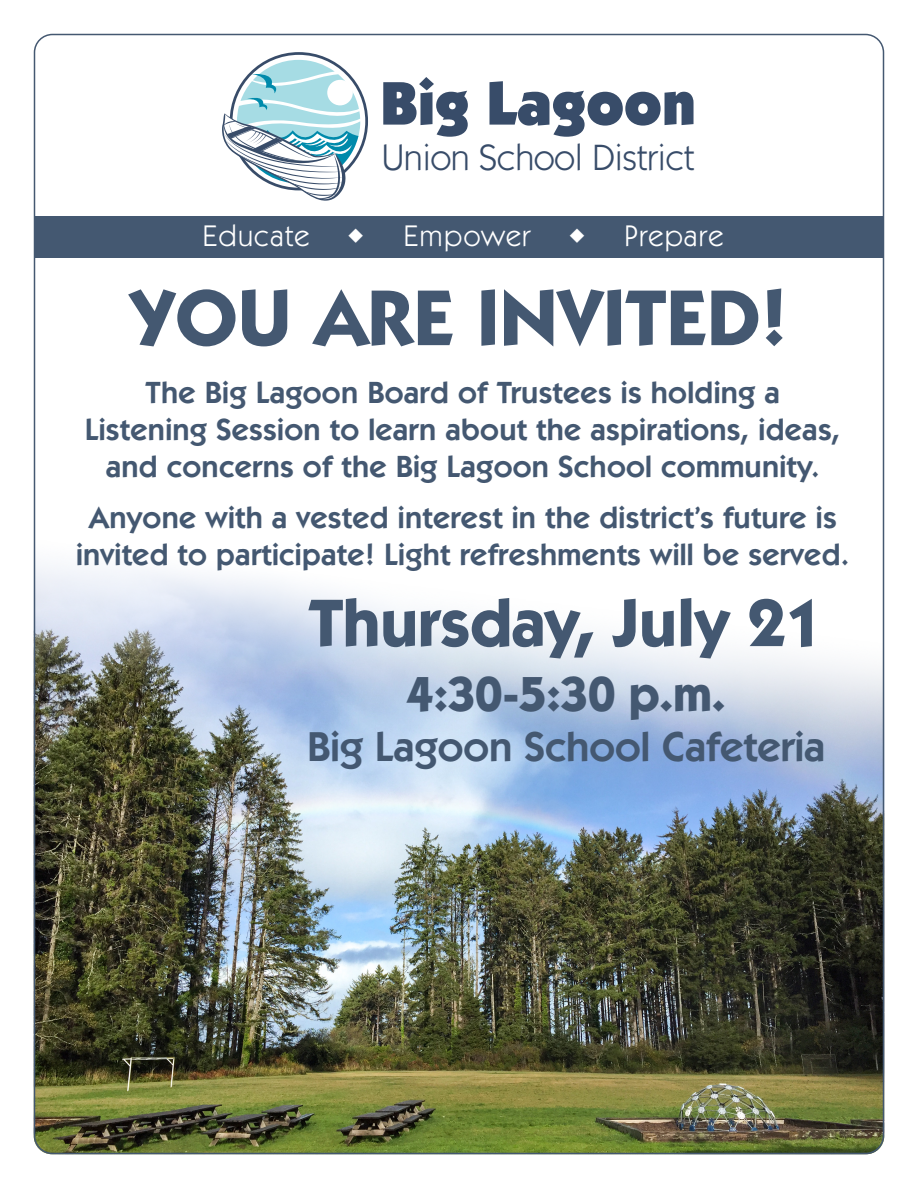
<style>
.page{position:relative;width:918px;height:1188px;background:#fff}
.page>*{position:absolute;margin:0;border:0;box-sizing:border-box;transform-origin:0 0}
.t1{font:700 79.5px "Itc Kabel";letter-spacing:.01em;color:#445871}
.t2{font:700 67.5px "Itc Kabel";color:#445871}
.t3{font:900 61.8px "Itc Kabel";color:#384c69}
.t4{font:700 49.5px "Itc Kabel";color:#445871}
.t5{font:600 42px "Itc Kabel";color:#445871}
.t6{font:36.75px "Itc Kabel";color:#384c69}
.t7{font:600 30.75px/36.9px "Itc Kabel";letter-spacing:.01em;color:#445871;text-align:center}
.t8{font:30px "Itc Kabel";letter-spacing:.04em;color:#fff}
</style>
<div class="page">
<img style="left:34px;top:565px;width:850px;height:589px">
<svg style="left:222px;top:60px;width:138px;height:141px"></svg>
<div style="left:34px;top:216px;width:850px;height:41px;background:#445871"></div>
<p class="t3" style="left:380px;top:65px;width:318px">Big Lagoon</p>
<p class="t6" style="left:382px;top:136px;width:314px">Union School District</p>
<p class="t8" style="left:202px;top:218px;width:109px">Educate</p>
<p class="t8" style="left:347px;top:218px;width:185px">◆ Empower</p>
<p class="t8" style="left:568px;top:218px;width:157px">◆ Prepare</p>
<p class="t1" style="left:131px;top:270px;width:658px">YOU ARE INVITED!</p>
<p class="t7" style="left:85px;top:374px;width:757px">The Big Lagoon Board of Trustees is holding a<br>Listening Session to learn about the aspirations, ideas, and concerns of the Big Lagoon School community.</p>
<p class="t7" style="left:76px;top:499px;width:775px">Anyone with a vested interest in the district’s future is invited to participate! Light refreshments will be served.</p>
<p class="t2" style="left:309px;top:582px;width:515px">Thursday, July 21</p>
<p class="t4" style="left:406px;top:664px;width:321px">4:30-5:30 p.m.</p>
<p class="t5" style="left:307px;top:722px;width:520px">Big Lagoon School Cafeteria</p>
</div>
